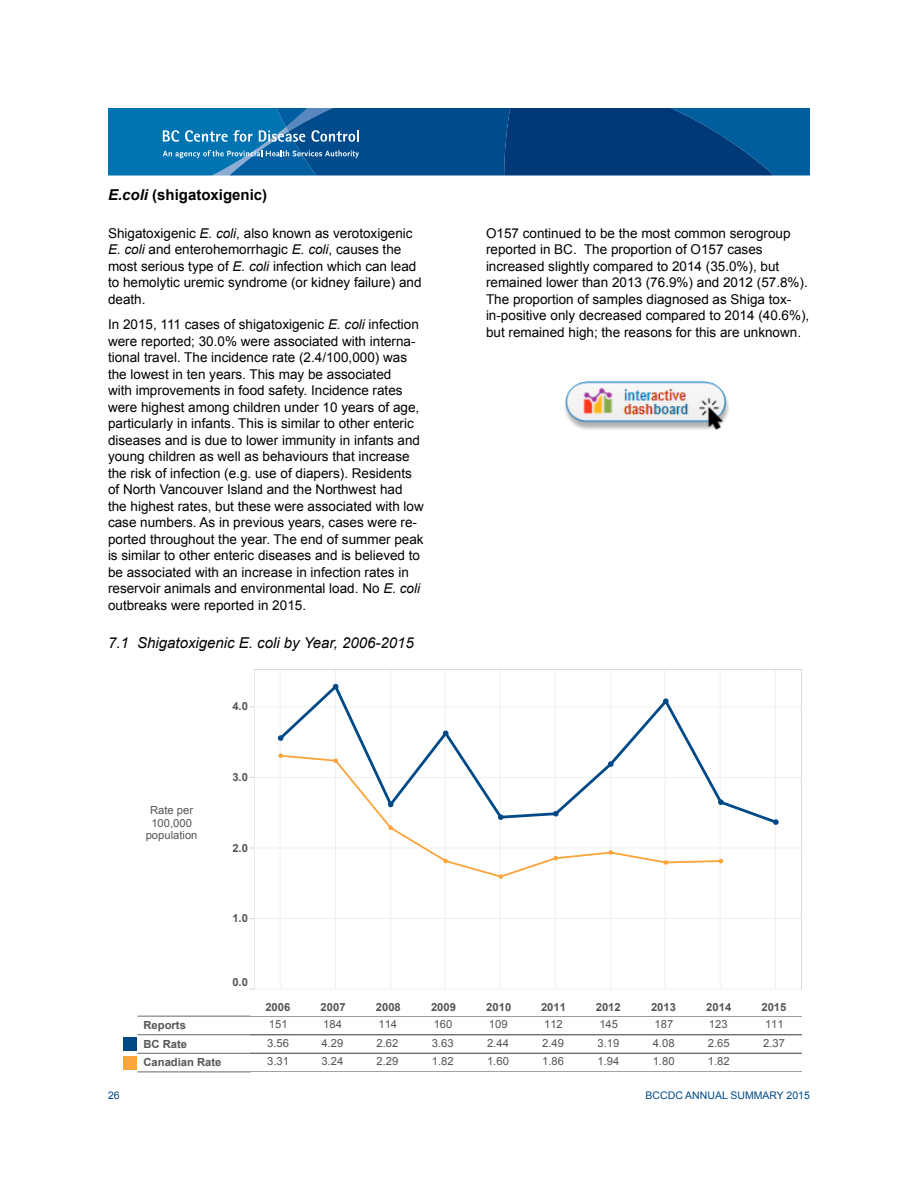
<style>
.page{position:relative;width:918px;height:1188px;background:#fff}
.page>*{position:absolute;margin:0;border:0;box-sizing:border-box;transform-origin:0 0}
.Section_subtitle_2{font:italic 15px "Arial";color:#000}
.Section_subtitle_1{font:700 15px "Arial";color:#000}
.Body{font:13.5px/16.5px "Arial";color:#000}
.t1{font:11.1px/12.6px "Arial 0 50";color:#555;text-align:center}
.t2{font:11.1px/18.6px "Arial 0 75";color:#555}
.Folio{font:10.5px "Arial";color:#004987}
.t3{font:10.2px/18.6px "Arial 0 50";color:#555}
.s1{font-style:italic}
</style>
<div class="page">
<svg style="left:108px;top:108px;width:702px;height:68px"></svg>
<hr style="left:138px;top:1016px;width:112px;height:1px;background:#686868">
<hr style="left:138px;top:1034px;width:112px;height:1px;background:#686868">
<hr style="left:138px;top:1053px;width:112px;height:1px;background:#686868">
<hr style="left:138px;top:1071px;width:112px;height:1px;background:#686868">
<hr style="left:250px;top:1034px;width:552px;height:1px;background:#686868">
<hr style="left:250px;top:1053px;width:552px;height:1px;background:#686868">
<hr style="left:250px;top:1016px;width:552px;height:1px;background:#686868">
<hr style="left:250px;top:1071px;width:552px;height:1px;background:#686868">
<hr style="left:280px;top:670px;width:1px;height:318px;background:#f0f0f0">
<hr style="left:335px;top:670px;width:1px;height:318px;background:#f0f0f0">
<hr style="left:390px;top:670px;width:1px;height:318px;background:#f0f0f0">
<hr style="left:444px;top:670px;width:1px;height:318px;background:#f0f0f0">
<hr style="left:500px;top:670px;width:1px;height:318px;background:#f0f0f0">
<hr style="left:555px;top:670px;width:1px;height:318px;background:#f0f0f0">
<hr style="left:610px;top:670px;width:1px;height:318px;background:#f0f0f0">
<hr style="left:664px;top:670px;width:1px;height:318px;background:#f0f0f0">
<hr style="left:720px;top:670px;width:1px;height:318px;background:#f0f0f0">
<hr style="left:775px;top:670px;width:1px;height:318px;background:#f0f0f0">
<hr style="left:254px;top:989px;width:547px;height:1px;background:#f0f0f0">
<hr style="left:254px;top:918px;width:547px;height:1px;background:#f0f0f0">
<hr style="left:254px;top:848px;width:547px;height:1px;background:#f0f0f0">
<hr style="left:254px;top:777px;width:547px;height:1px;background:#f0f0f0">
<hr style="left:254px;top:706px;width:547px;height:1px;background:#f0f0f0">
<svg style="left:277px;top:683px;width:496px;height:140px"></svg>
<svg style="left:278px;top:735px;width:5px;height:6px"></svg>
<svg style="left:333px;top:684px;width:5px;height:5px"></svg>
<svg style="left:443px;top:731px;width:6px;height:5px"></svg>
<svg style="left:663px;top:698px;width:6px;height:6px"></svg>
<svg style="left:773px;top:819px;width:6px;height:6px"></svg>
<svg style="left:279px;top:754px;width:444px;height:123px"></svg>
<svg style="left:278px;top:753px;width:5px;height:5px"></svg>
<svg style="left:333px;top:758px;width:5px;height:5px"></svg>
<svg style="left:388px;top:826px;width:5px;height:4px"></svg>
<svg style="left:443px;top:859px;width:5px;height:4px"></svg>
<svg style="left:498px;top:874px;width:5px;height:5px"></svg>
<svg style="left:553px;top:856px;width:5px;height:5px"></svg>
<svg style="left:608px;top:850px;width:5px;height:5px"></svg>
<svg style="left:664px;top:860px;width:4px;height:5px"></svg>
<svg style="left:719px;top:859px;width:4px;height:4px"></svg>
<hr style="left:254px;top:670px;width:1px;height:319px;background:#d7d7d7">
<hr style="left:801px;top:670px;width:1px;height:319px;background:#d7d7d7">
<hr style="left:254px;top:670px;width:548px;height:1px;background:#d7d7d7">
<div style="left:123px;top:1038px;width:13px;height:13px;background:#004987"></div>
<div style="left:123px;top:1056px;width:13px;height:13px;background:#faa43a"></div>
<img style="left:565px;top:382px;width:163px;height:48px">
<p class="Section_subtitle_1" style="left:108px;top:185px;width:161px"><span class="s1">E.coli</span> (shigatoxigenic)</p>
<p class="Body" style="left:108px;top:225px;width:315px">Shigatoxigenic <span class="s1">E. coli</span>, also known as verotoxigenic <span class="s1">E. coli</span> and enterohemorrhagic <span class="s1">E. coli</span>, causes the most serious type of <span class="s1">E. coli</span> infection which can lead to hemolytic uremic syndrome (or kidney failure) and death.</p>
<p class="Body" style="left:108px;top:316px;width:317px">In 2015, 111 cases of shigatoxigenic <span class="s1">E. coli</span> infection were reported; 30.0% were associated with interna&shy;tional travel. The incidence rate (2.4/100,000) was the lowest in ten years. This may be associated<br>with improvements in food safety. Incidence rates were highest among children under 10 years of age, particularly in infants. This is similar to other enteric diseases and is due to lower immunity in infants and young children as well as behaviours that increase the risk of infection (e.g. use of diapers). Residents of North Vancouver Island and the Northwest had the highest rates, but these were associated with low case numbers. As in previous years, cases were re&shy;ported throughout the year. The end of summer peak is similar to other enteric diseases and is believed to be associated with an increase in infection rates in reservoir animals and environmental load. No <span class="s1">E. coli </span>outbreaks were reported in 2015.</p>
<p class="Section_subtitle_2" style="left:108px;top:633px;width:307px">7.1 Shigatoxigenic E. coli by Year, 2006-2015</p>
<p class="t2" style="left:232px;top:698px;width:17px">4.0</p>
<p class="t1" style="left:146px;top:804px;width:53px">Rate per<br>100,000 population</p>
<p class="t2" style="left:232px;top:768px;width:17px">3.0</p>
<p class="t2" style="left:232px;top:839px;width:17px">2.0</p>
<p class="t2" style="left:232px;top:909px;width:17px">1.0</p>
<p class="t2" style="left:232px;top:974px;width:17px">0.0</p>
<p class="Body" style="left:486px;top:225px;width:325px">O157 continued to be the most common serogroup reported in BC. The proportion of O157 cases increased slightly compared to 2014 (35.0%), but remained lower than 2013 (76.9%) and 2012 (57.8%).<br>The proportion of samples diagnosed as Shiga tox&shy;in-positive only decreased compared to 2014 (40.6%), but remained high; the reasons for this are unknown.</p>
<p class="t2" style="left:144px;top:1016px;width:79px">Reports<br>BC Rate<br>Canadian Rate</p>
<p class="t3" style="left:141px;top:1035px;width:70px">BC Rate<br>Canadian Rate</p>
<p class="t2" style="left:265px;top:998px;width:26px">2006</p>
<p class="t2" style="left:321px;top:998px;width:26px">2007</p>
<p class="t2" style="left:376px;top:998px;width:26px">2008</p>
<p class="t2" style="left:431px;top:998px;width:26px">2009</p>
<p class="t2" style="left:486px;top:998px;width:26px">2010</p>
<p class="t2" style="left:541px;top:998px;width:26px">2011</p>
<p class="t2" style="left:596px;top:998px;width:26px">2012</p>
<p class="t2" style="left:651px;top:998px;width:26px">2013</p>
<p class="t2" style="left:706px;top:998px;width:26px">2014</p>
<p class="t2" style="left:762px;top:998px;width:26px">2015</p>
<p class="t1" style="left:269px;top:1018px;width:20px">151</p>
<p class="t1" style="left:323px;top:1018px;width:20px">184</p>
<p class="t1" style="left:379px;top:1018px;width:20px">114</p>
<p class="t1" style="left:434px;top:1018px;width:20px">160</p>
<p class="t1" style="left:489px;top:1018px;width:20px">109</p>
<p class="t1" style="left:544px;top:1018px;width:20px">112</p>
<p class="t1" style="left:599px;top:1018px;width:20px">145</p>
<p class="t1" style="left:655px;top:1018px;width:20px">187</p>
<p class="t1" style="left:709px;top:1018px;width:20px">123</p>
<p class="t1" style="left:765px;top:1018px;width:20px">111</p>
<p class="t1" style="left:267px;top:1037px;width:23px">3.56</p>
<p class="t1" style="left:321px;top:1037px;width:23px">4.29</p>
<p class="t1" style="left:377px;top:1037px;width:23px">2.62</p>
<p class="t1" style="left:432px;top:1037px;width:23px">3.63</p>
<p class="t1" style="left:487px;top:1037px;width:23px">2.44</p>
<p class="t1" style="left:542px;top:1037px;width:23px">2.49</p>
<p class="t1" style="left:598px;top:1037px;width:23px">3.19</p>
<p class="t1" style="left:653px;top:1037px;width:23px">4.08</p>
<p class="t1" style="left:708px;top:1037px;width:23px">2.65</p>
<p class="t1" style="left:763px;top:1037px;width:23px">2.37</p>
<p class="t1" style="left:267px;top:1055px;width:23px">3.31</p>
<p class="t1" style="left:321px;top:1055px;width:23px">3.24</p>
<p class="t1" style="left:377px;top:1055px;width:23px">2.29</p>
<p class="t1" style="left:432px;top:1055px;width:23px">1.82</p>
<p class="t1" style="left:487px;top:1055px;width:23px">1.60</p>
<p class="t1" style="left:542px;top:1055px;width:23px">1.86</p>
<p class="t1" style="left:598px;top:1055px;width:23px">1.94</p>
<p class="t1" style="left:653px;top:1055px;width:23px">1.80</p>
<p class="t1" style="left:708px;top:1055px;width:23px">1.82</p>
<p class="Folio" style="left:108px;top:1089px;width:13px">26</p>
<p class="Folio" style="left:646px;top:1089px;width:166px">BCCDC ANNUAL SUMMARY 2015</p>
</div>
